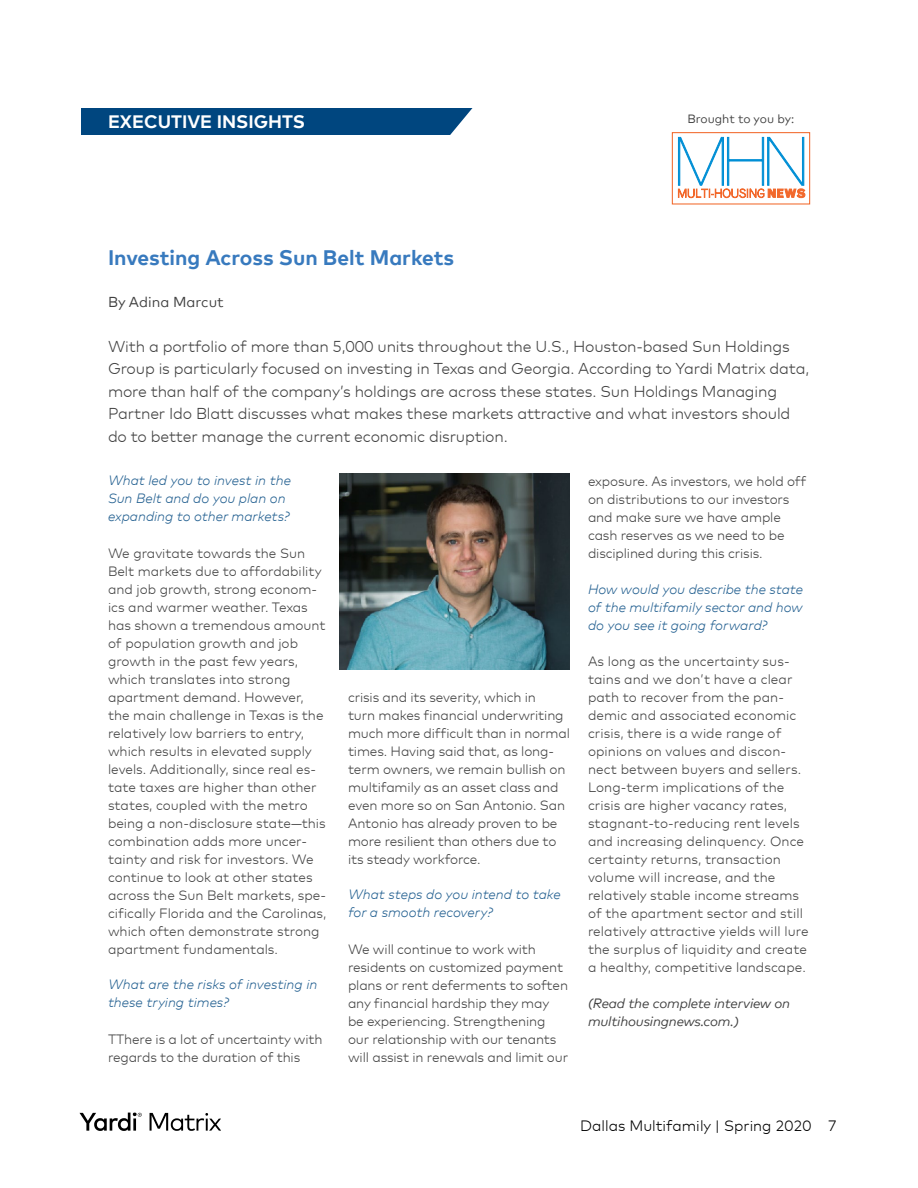
<style>
.page{position:relative;width:918px;height:1188px;background:#fff}
.page>*{position:absolute;margin:0;border:0;box-sizing:border-box;transform-origin:0 0}
.t1{font:700 21px "Mark Offc Pro";color:#387abe}
.t2{font:700 18px "Mark Offc Pro";color:#fff}
.t3{font:300 15.75px/22.5px "Mark Offc Pro";letter-spacing:-.01em;color:#414141}
.t4{font:300 15px "Mark Offc Pro";color:#000}
.t5{font:14.4px "Mark Offc Pro";color:#414141}
.t6{font:300 13.5px/18px "Mark Offc Pro";color:#414141}
.t7{font:italic 300 13.5px/18px "Mark Offc Pro";color:#266292}
.t8{font:italic 13.5px/18px "Mark Offc Pro";letter-spacing:-.01em;color:#414141}
.t9{font:12px "Mark Offc Pro";color:#414141}
</style>
<div class="page">
<svg style="left:80px;top:1112px;width:62px;height:19px"></svg>
<svg style="left:150px;top:1113px;width:71px;height:18px"></svg>
<div style="left:672px;top:132px;width:138px;height:73px;border:1px solid #f2682b"></div>
<svg style="left:678px;top:136px;width:127px;height:62px"></svg>
<div style="left:81px;top:108px;width:391px;height:27px;background:#00467f"></div>
<img style="left:339px;top:474px;width:231px;height:196px">
<h2 class="t2" style="left:108px;top:108px;width:199px">EXECUTIVE INSIGHTS</h2>
<p class="t9" style="left:687px;top:110px;width:108px">Brought to you by:</p>
<h1 class="t1" style="left:108px;top:242px;width:348px">Investing Across Sun Belt Markets</h1>
<p class="t5" style="left:108px;top:292px;width:117px">By Adina Marcut</p>
<p class="t3" style="left:108px;top:334px;width:703px">With a portfolio of more than 5,000 units throughout the U.S., Houston-based Sun Holdings Group is particularly focused on investing in Texas and Georgia. According to Yardi Matrix data, more than half of the company’s holdings are across these states. Sun Holdings Managing Partner Ido Blatt discusses what makes these markets attractive and what investors should do to better manage the current economic disruption.</p>
<p class="t7" style="left:108px;top:470px;width:184px">What led you to invest in the<br>Sun Belt and do you plan on expanding to other markets?</p>
<p class="t6" style="left:108px;top:543px;width:220px">We gravitate towards the Sun<br>Belt markets due to affordability and job growth, strong econom&shy;ics and warmer weather. Texas has shown a tremendous amount of population growth and job growth in the past few years, which translates into strong apartment demand. However, the main challenge in Texas is the relatively low barriers to entry, which results in elevated supply levels. Additionally, since real es&shy;tate taxes are higher than other states, coupled with the metro being a non-disclosure state—this combination adds more uncer&shy;tainty and risk for investors. We continue to look at other states across the Sun Belt markets, spe&shy;cifically Florida and the Carolinas, which often demonstrate strong apartment fundamentals.</p>
<p class="t7" style="left:108px;top:974px;width:211px">What are the risks of investing in these trying times?</p>
<p class="t6" style="left:108px;top:1029px;width:216px">TThere is a lot of uncertainty with regards to the duration of this</p>
<p class="t6" style="left:348px;top:687px;width:223px">crisis and its severity, which in<br>turn makes financial underwriting much more difficult than in normal times. Having said that, as long&shy;term owners, we remain bullish on multifamily as an asset class and even more so on San Antonio. San<br>Antonio has already proven to be more resilient than others due to its steady workforce.</p>
<p class="t7" style="left:348px;top:884px;width:214px">What steps do you intend to take for a smooth recovery?</p>
<p class="t6" style="left:348px;top:939px;width:222px">We will continue to work with residents on customized payment plans or rent deferments to soften any financial hardship they may be experiencing. Strengthening our relationship with our tenants will assist in renewals and limit our</p>
<p class="t6" style="left:588px;top:471px;width:220px">exposure. As investors, we hold off on distributions to our investors and make sure we have ample cash reserves as we need to be disciplined during this crisis.</p>
<p class="t7" style="left:588px;top:579px;width:217px;text-align:justify">How would you describe the state of the multifamily sector and how do you see it going forward?</p>
<p class="t6" style="left:588px;top:651px;width:222px">As long as the uncertainty sus&shy;tains and we don’t have a clear path to recover from the pan&shy;demic and associated economic crisis, there is a wide range of opinions on values and discon&shy;nect between buyers and sellers.<br>Long-term implications of the crisis are higher vacancy rates, stagnant-to-reducing rent levels and increasing delinquency. Once certainty returns, transaction volume will increase, and the relatively stable income streams of the apartment sector and still relatively attractive yields will lure the surplus of liquidity and create a healthy, competitive landscape.</p>
<p class="t8" style="left:588px;top:993px;width:204px">(Read the complete interview on multihousingnews.com.)</p>
<p class="t4" style="left:580px;top:1115px;width:258px">Dallas Multifamily | Spring 2020 7</p>
</div>
